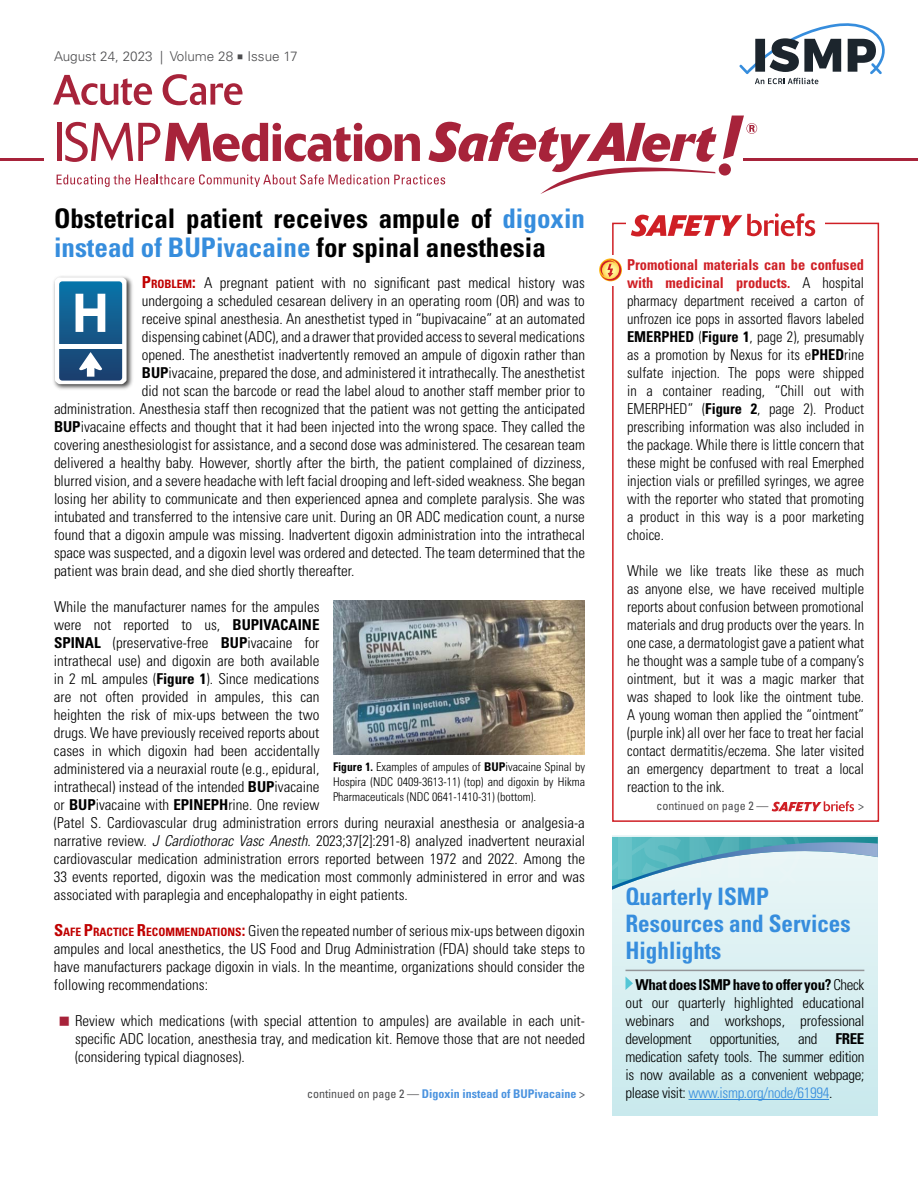
<style>
.page{position:relative;width:918px;height:1188px;background:#fff}
.page>*{position:absolute;margin:0;border:0;box-sizing:border-box;transform-origin:0 0}
.t1{font:700 condensed 27px/29.1px "Univers LT Std";color:#000}
.t2{font:700 condensed 24px/27px "Univers LT Std";color:#368ddd;scale:.96 1}
.t3{font:300 condensed 15px/18px "Univers LT Std";color:#000;text-align:justify}
.t4{font:300 condensed 15px/18px "Univers LT Std";color:#000;text-align:justify;scale:.96 1}
.t5{font:300 13.5px "Univers LT Std";color:#4d4d4f}
.t6{font:300 condensed 12px/15px "Univers LT Std";color:#000;text-align:justify}
.t7{font:700 condensed 12px "Univers LT Std";color:#4b93df}
.t8{font:condensed 12px "Univers LT Std";color:#4d4d4f}
.s1{font-family:"Minion Pro";font-weight:400;font-size:16.5px}
.s2{color:#368ddd}
.s3{font-weight:700;font-size:16.5px;color:#c00000}
.s4{font-weight:700;font-size:11.55px;color:#c00000}
.s5{font-weight:700}
.s6{font-style:italic}
.s7{font-weight:400;color:#4d4d4f}
.s8{font-weight:700;color:#cf1f25}
</style>
<div class="page">
<svg style="left:739px;top:23px;width:146px;height:61px"></svg>
<svg style="left:53px;top:75px;width:99px;height:30px"></svg>
<svg style="left:163px;top:74px;width:80px;height:31px"></svg>
<svg style="left:57px;top:116px;width:700px;height:78px"></svg>
<hr style="left:743px;top:158px;width:175px;height:3px;background:#a7233a">
<hr style="left:0;top:158px;width:43px;height:3px;background:#a7233a">
<div style="left:612px;top:223px;width:267px;height:599px;border:2px solid #cf1f25"></div>
<img style="left:53px;top:276px;width:80px;height:114px">
<svg style="left:55px;top:277px;width:72px;height:107px"></svg>
<hr style="left:58px;top:344px;width:65px;height:4px;background:#fff">
<div style="left:626px;top:210px;width:199px;height:29px;background:#fff"></div>
<svg style="left:631px;top:213px;width:184px;height:23px"></svg>
<svg style="left:772px;top:801px;width:82px;height:10px"></svg>
<div style="left:598px;top:255px;width:25px;height:30px;background:#fff"></div>
<svg style="left:599px;top:258px;width:23px;height:23px"></svg>
<svg style="left:600px;top:259px;width:21px;height:22px"></svg>
<svg style="left:612px;top:836px;width:266px;height:280px;background:#d6eef0"></svg>
<svg style="left:612px;top:837px;width:266px;height:53px;background:#a6d3db"></svg>
<hr style="left:626px;top:970px;width:238px;height:1px;background:#939598">
<hr style="left:689px;top:1099px;width:140px;height:1px;background:#368ddd">
<svg style="left:626px;top:977px;width:7px;height:13px"></svg>
<img style="left:333px;top:600px;width:252px;height:154px">
<p class="t5" style="left:54px;top:49px;width:245px">August 24, 2023 | Volume 28 <span class="s1">■</span> Issue 17</p>
<h1 class="t1" style="left:54px;top:204px;width:533px">Obstetrical patient receives ampule of <span class="s2">digoxin instead of BUPivacaine</span> for spinal anesthesia</h1>
<p class="t3" style="left:142px;top:274px;width:445px"><span class="s3">P</span><span class="s4">ROBLEM</span><span class="s3">:</span> A pregnant patient with no significant past medical history was</p>
<p class="t3" style="left:142px;top:292px;width:445px">undergoing a scheduled cesarean delivery in an operating room (OR) and was to</p>
<p class="t3" style="left:142px;top:310px;width:445px">receive spinal anesthesia. An anesthetist typed in “bupivacaine” at an automated</p>
<p class="t3" style="left:142px;top:328px;width:445px">dispensing cabinet (ADC), and a drawer that provided access to several medications</p>
<p class="t3" style="left:142px;top:346px;width:445px">opened. The anesthetist inadvertently removed an ampule of digoxin rather than</p>
<p class="t3" style="left:142px;top:364px;width:445px"><span class="s5">BUP</span>ivacaine, prepared the dose, and administered it intrathecally. The anesthetist</p>
<p class="t3" style="left:142px;top:382px;width:445px">did not scan the barcode or read the label aloud to another staff member prior to</p>
<p class="t3" style="left:54px;top:400px;width:533px">administration. Anesthesia staff then recognized that the patient was not getting the anticipated</p>
<p class="t3" style="left:54px;top:418px;width:533px"><span class="s5">BUP</span>ivacaine effects and thought that it had been injected into the wrong space. They called the</p>
<p class="t3" style="left:54px;top:436px;width:533px">covering anesthesiologist for assistance, and a second dose was administered. The cesarean team</p>
<p class="t3" style="left:54px;top:454px;width:533px">delivered a healthy baby. However, shortly after the birth, the patient complained of dizziness,</p>
<p class="t3" style="left:54px;top:472px;width:533px">blurred vision, and a severe headache with left facial drooping and left-sided weakness. She began</p>
<p class="t3" style="left:54px;top:490px;width:533px">losing her ability to communicate and then experienced apnea and complete paralysis. She was</p>
<p class="t3" style="left:54px;top:508px;width:532px">intubated and transferred to the intensive care unit. During an OR ADC medication count, a nurse</p>
<p class="t3" style="left:54px;top:526px;width:533px">found that a digoxin ampule was missing. Inadvertent digoxin administration into the intrathecal</p>
<p class="t3" style="left:54px;top:544px;width:533px">space was suspected, and a digoxin level was ordered and detected. The team determined that the</p>
<p class="t3" style="left:54px;top:562px;width:302px">patient was brain dead, and she died shortly thereafter.</p>
<p class="t3" style="left:54px;top:598px;width:533px;text-align:left">While the manufacturer names for the ampules<br>were not reported to us, <span class="s5">BUPIVACAINE<br>SPINAL</span> (preservative-free <span class="s5">BUP</span>ivacaine for<br>intrathecal use) and digoxin are both available<br>in 2 mL ampules (<span class="s5">Figure 1</span>). Since medications<br>are not often provided in ampules, this can<br>heighten the risk of mix-ups between the two<br>drugs. We have previously received reports about<br>cases in which digoxin had been accidentally<br>administered via a neuraxial route (e.g., epidural,<br>intrathecal) instead of the intended <span class="s5">BUP</span>ivacaine<br>or <span class="s5">BUP</span>ivacaine with <span class="s5">EPINEPH</span>rine. One review<br>(Patel S. Cardiovascular drug administration errors during neuraxial anesthesia or analgesia-a narrative review. <span class="s6">J Cardiothorac Vasc Anesth</span>. 2023;37[2]:291-8) analyzed inadvertent neuraxial cardiovascular medication administration errors reported between 1972 and 2022. Among the 33 events reported, digoxin was the medication most commonly administered in error and was associated with paraplegia and encephalopathy in eight patients.</p>
<p class="t3" style="left:54px;top:922px;width:533px"><span class="s3">S</span><span class="s4">AFE</span> <span class="s3">P</span><span class="s4">RACTICE</span> <span class="s3">R</span><span class="s4">ECOMMENDATIONS</span><span class="s3">:</span> Given the repeated number of serious mix-ups between digoxin ampules and local anesthetics, the US Food and Drug Administration (FDA) should take steps to have manufacturers package digoxin in vials. In the meantime, organizations should consider the following recommendations:</p>
<p class="t3" style="left:75px;top:1012px;width:512px">Review which medications (with special attention to ampules) are available in each unit&shy;specific ADC location, anesthesia tray, and medication kit. Remove those that are not needed (considering typical diagnoses).</p>
<p class="t6" style="left:333px;top:759px;width:254px"><span class="s5">Figure 1.</span> Examples of ampules of <span class="s5">BUP</span>ivacaine Spinal by Hospira (NDC 0409-3613-11) (top) and digoxin by Hikma Pharmaceuticals (NDC 0641-1410-31) (bottom).</p>
<p class="t7" style="left:307px;top:1086px;width:279px"><span class="s7">continued on page 2 —</span> Digoxin instead of BUPivacaine <span class="s7">&gt;</span></p>
<p class="t4" style="left:627px;top:256px;width:248px"><span class="s8">Promotional materials can be confused with medicinal products.</span> A hospital pharmacy department received a carton of unfrozen ice pops in assorted flavors labeled <span class="s5">EMERPHED</span> (<span class="s5">Figure 1</span>, page 2), presumably as a promotion by Nexus for its e<span class="s5">PHED</span>rine sulfate injection. The pops were shipped in a container reading, “Chill out with EMERPHED” (<span class="s5">Figure 2</span>, page 2). Product prescribing information was also included in the package. While there is little concern that these might be confused with real Emerphed injection vials or prefilled syringes, we agree with the reporter who stated that promoting a product in this way is a poor marketing choice.</p>
<p class="t4" style="left:627px;top:562px;width:248px">While we like treats like these as much as anyone else, we have received multiple reports about confusion between promotional materials and drug products over the years. In one case, a dermatologist gave a patient what he thought was a sample tube of a company’s ointment, but it was a magic marker that was shaped to look like the ointment tube.<br>A young woman then applied the “ointment” (purple ink) all over her face to treat her facial contact dermatitis/eczema. She later visited an emergency department to treat a local reaction to the ink.</p>
<p class="t8" style="left:656px;top:798px;width:113px">continued on page 2 —</p>
<p class="t8" style="left:858px;top:798px;width:7px">&gt;</p>
<h2 class="t2" style="left:626px;top:883px;width:236px">Quarterly ISMP<br>Resources and Services<br>Highlights</h2>
<p class="t3" style="left:625px;top:976px;width:240px;text-indent:10px"><span class="s5">What does ISMP have to offer you?</span> Check out our quarterly highlighted educational webinars and workshops, professional development opportunities, and <span class="s5">FREE </span>medication safety tools. The summer edition is now available as a convenient webpage; please visit: <span class="s2">www.ismp.org/node/61994</span>.</p>
</div>
